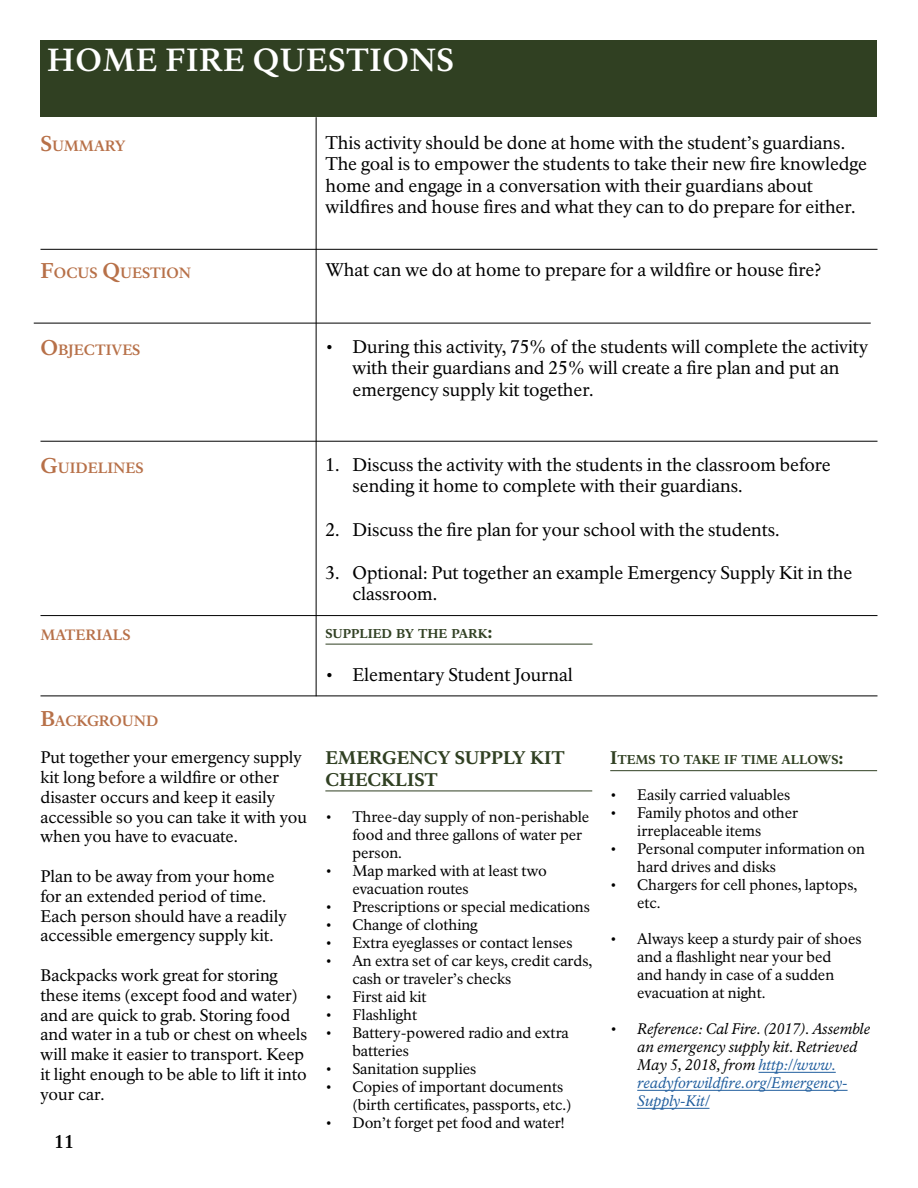
<style>
.page{position:relative;width:918px;height:1188px;background:#fff}
.page>*{position:absolute;margin:0;border:0;box-sizing:border-box;transform-origin:0 0}
.t1{font:700 31.5px "NPS Rawlinson OT";letter-spacing:.02em;color:#fff}
.t2{font:18px/21.6px "NPS Rawlinson OT";letter-spacing:-.005em;color:#000}
.t3{font:800 18px "NPS Rawlinson OT";color:#304022}
.t4{font:800 18px "NPS Rawlinson OT";color:#000}
.t5{font:16.5px/19.8px "NPS Rawlinson OT";letter-spacing:-.005em;color:#000}
.t6{font:15px/18px "NPS Rawlinson OT";color:#000}
.t7{font:italic 15px/18px "NPS Rawlinson OT";color:#000}
.t8{font:700 14.7px "NPS Rawlinson OT";color:#b77048}
.t9{font:800 12.6px "NPS Rawlinson OT";color:#304022}
.s1{font-size:21px}
.s2{font-size:18px}
.s3{color:#215e9e}
</style>
<div class="page">
<div style="left:40px;top:40px;width:838px;height:77px;background:#304022"></div>
<hr style="left:326px;top:644px;width:266px;height:1px;background:#304022">
<hr style="left:40px;top:615px;width:838px;height:1px;background:#000">
<hr style="left:40px;top:441px;width:838px;height:1px;background:#000">
<hr style="left:34px;top:323px;width:837px;height:1px;background:#000">
<hr style="left:40px;top:249px;width:838px;height:1px;background:#000">
<hr style="left:316px;top:117px;width:1px;height:579px;background:#000">
<hr style="left:40px;top:696px;width:838px;height:1px;background:#000">
<hr style="left:325px;top:791px;width:267px;height:1px;background:#304022">
<hr style="left:610px;top:770px;width:267px;height:1px;background:#304022">
<hr style="left:759px;top:1072px;width:77px;height:1px;background:#215e9e">
<hr style="left:637px;top:1090px;width:211px;height:1px;background:#215e9e">
<hr style="left:637px;top:1108px;width:72px;height:1px;background:#215e9e">
<h1 class="t1" style="left:47px;top:41px;width:408px">HOME FIRE QUESTIONS</h1>
<p class="t8" style="left:40px;top:137px;width:86px"><span class="s1">S</span>UMMARY</p>
<p class="t2" style="left:326px;top:132px;width:543px">This activity should be done at home with the student’s guardians.<br>The goal is to empower the students to take their new fire knowledge home and engage in a conversation with their guardians about wildfires and house fires and what they can to do prepare for either.</p>
<p class="t8" style="left:40px;top:264px;width:152px"><span class="s1">F</span>OCUS <span class="s1">Q</span>UESTION</p>
<p class="t2" style="left:326px;top:259px;width:498px">What can we do at home to prepare for a wildfire or house fire?</p>
<p class="t8" style="left:40px;top:341px;width:102px"><span class="s1">O</span>BJECTIVES</p>
<p class="t2" style="left:352px;top:336px;width:517px;text-indent:-27px">• During this activity, 75% of the students will complete the activity with their guardians and 25% will create a fire plan and put an emergency supply kit together.</p>
<p class="t8" style="left:40px;top:459px;width:105px"><span class="s1">G</span>UIDELINES</p>
<p class="t2" style="left:352px;top:454px;width:480px;text-indent:-27px">1. Discuss the activity with the students in the classroom before sending it home to complete with their guardians.</p>
<p class="t2" style="left:326px;top:519px;width:456px">2. Discuss the fire plan for your school with the students.</p>
<p class="t2" style="left:352px;top:562px;width:501px;text-indent:-27px">3. Optional: Put together an example Emergency Supply Kit in the classroom.</p>
<p class="t8" style="left:40px;top:626px;width:92px">MATERIALS</p>
<p class="t9" style="left:326px;top:626px;width:169px">SUPPLIED BY THE PARK<span class="s2">:</span></p>
<p class="t2" style="left:326px;top:664px;width:249px">• Elementary Student Journal</p>
<p class="t8" style="left:40px;top:712px;width:119px"><span class="s1">B</span>ACKGROUND</p>
<p class="t5" style="left:40px;top:748px;width:268px">Put together your emergency supply kit long before a wildfire or other disaster occurs and keep it easily accessible so you can take it with you when you have to evacuate.</p>
<p class="t5" style="left:40px;top:867px;width:248px">Plan to be away from your home for an extended period of time.<br>Each person should have a readily accessible emergency supply kit.</p>
<p class="t5" style="left:40px;top:966px;width:268px">Backpacks work great for storing these items (except food and water) and are quick to grab. Storing food and water in a tub or chest on wheels will make it easier to transport. Keep it light enough to be able to lift it into your car.</p>
<p class="t4" style="left:54px;top:1130px;width:22px">11</p>
<p class="t3" style="left:325px;top:747px;width:15px">EMERGENCY</p>
<p class="t3" style="left:455px;top:747px;width:13px">SUPPLY</p>
<p class="t3" style="left:530px;top:747px;width:13px">KIT</p>
<p class="t3" style="left:325px;top:769px;width:14px">CHECKLIST</p>
<p class="t6" style="left:352px;top:808px;width:239px;text-indent:-27px">• Three-day supply of non-perishable food and three gallons of water per person.</p>
<p class="t6" style="left:352px;top:862px;width:196px;text-indent:-27px">• Map marked with at least two evacuation routes</p>
<p class="t6" style="left:325px;top:898px;width:266px">• Prescriptions or special medications</p>
<p class="t6" style="left:325px;top:916px;width:154px">• Change of clothing</p>
<p class="t6" style="left:325px;top:934px;width:249px">• Extra eyeglasses or contact lenses</p>
<p class="t6" style="left:352px;top:952px;width:241px;text-indent:-27px">• An extra set of car keys, credit cards, cash or traveler’s checks</p>
<p class="t6" style="left:325px;top:988px;width:103px">• First aid kit</p>
<p class="t6" style="left:325px;top:1006px;width:93px">• Flashlight</p>
<p class="t6" style="left:352px;top:1024px;width:218px;text-indent:-27px">• Battery-powered radio and extra batteries</p>
<p class="t6" style="left:325px;top:1060px;width:153px">• Sanitation supplies</p>
<p class="t6" style="left:352px;top:1078px;width:221px;text-indent:-27px">• Copies of important documents (birth certificates, passports, etc.)</p>
<p class="t6" style="left:325px;top:1114px;width:241px">• Don’t forget pet food and water!</p>
<p class="t9" style="left:610px;top:752px;width:235px"><span class="s2">I</span>TEMS TO TAKE IF TIME ALLOWS<span class="s2">:</span></p>
<p class="t6" style="left:610px;top:786px;width:182px">• Easily carried valuables</p>
<p class="t6" style="left:637px;top:804px;width:163px;text-indent:-27px">• Family photos and other irreplaceable items</p>
<p class="t6" style="left:637px;top:840px;width:229px;text-indent:-27px">• Personal computer information on hard drives and disks</p>
<p class="t6" style="left:637px;top:876px;width:222px;text-indent:-27px">• Chargers for cell phones, laptops, etc.</p>
<p class="t6" style="left:637px;top:930px;width:226px;text-indent:-27px">• Always keep a sturdy pair of shoes and a flashlight near your bed<br>and handy in case of a sudden evacuation at night.</p>
<p class="t7" style="left:637px;top:1020px;width:235px;text-indent:-27px">• Reference: Cal Fire. (2017). Assemble an emergency supply kit. Retrieved<br>May 5, 2018, from <span class="s3">http://www. readyforwildfire.org/Emergency-<br>Supply-Kit/</span></p>
</div>
